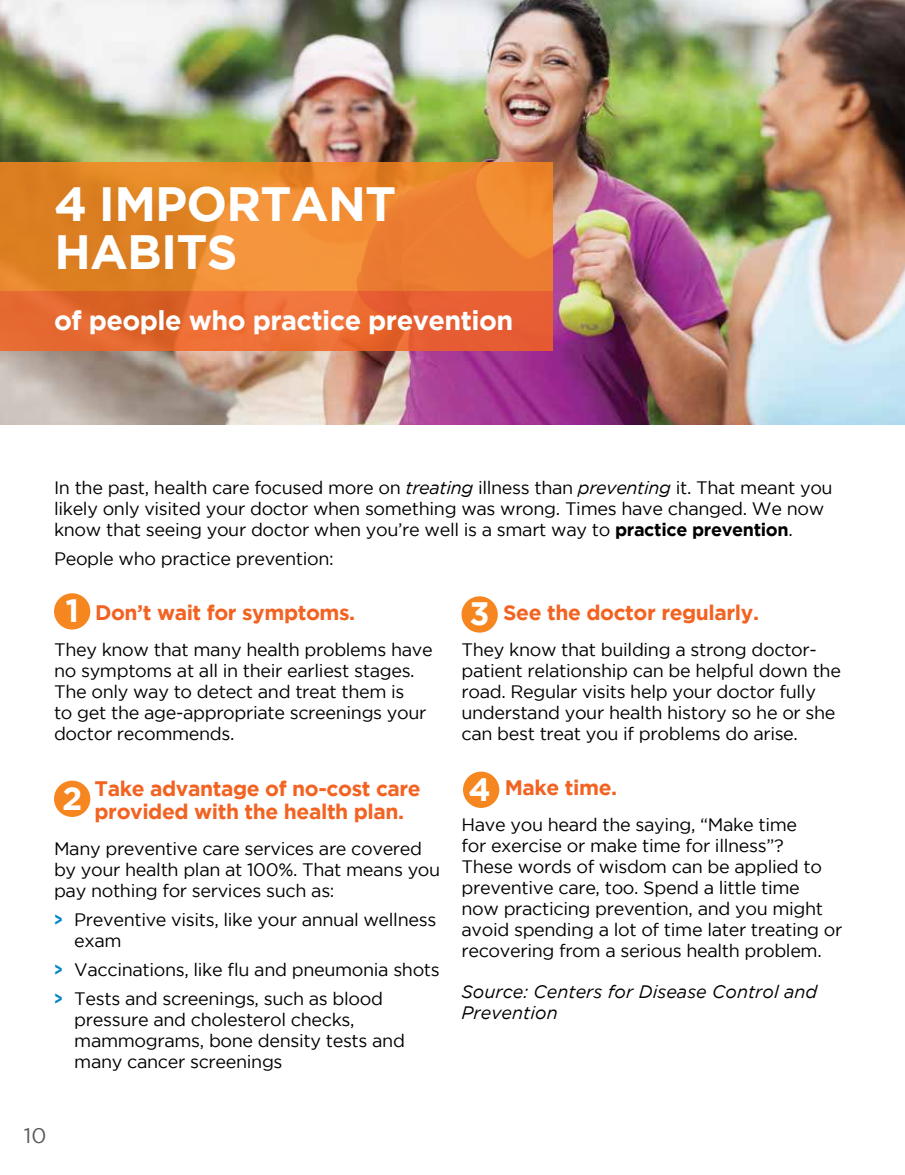
<style>
.page{position:relative;width:905px;height:1175px;background:#fff}
.page>*{position:absolute;margin:0;border:0;box-sizing:border-box;transform-origin:0 0}
.t1{font:700 48px/48px "Gotham";letter-spacing:-.015em;color:#fff}
.t2{font:700 27px "Gotham";letter-spacing:-.02em;color:#fff}
.t3{font:700 21px/22.5px "Gotham";letter-spacing:-.02em;color:#f26322}
.t4{font:21px "Gotham";color:#58595b}
.t5{font:18px/21px "Gotham";letter-spacing:-.02em;color:#000}
.t6{font:italic 18px/21px "Gotham";color:#000}
.s1{font-style:italic}
.s2{font-weight:700}
.s3{font-size:32.4px;color:#fff}
.s4{font-weight:700;color:#0083ca}
</style>
<div class="page">
<img style="left:0;top:0;width:904px;height:425px">
<svg style="left:0;top:291px;width:553px;height:60px;background:#e66631"></svg>
<svg style="left:0;top:162px;width:553px;height:129px;background:#e8852d"></svg>
<div style="left:54px;top:593px;width:36px;height:36px;background:#f6861f;border-radius:50%"></div>
<div style="left:54px;top:780px;width:36px;height:37px;background:#f6861f;border-radius:50%"></div>
<div style="left:461px;top:596px;width:37px;height:36px;background:#f6861f;border-radius:50%"></div>
<div style="left:463px;top:771px;width:36px;height:37px;background:#f6861f;border-radius:50%"></div>
<p class="t1" style="left:54px;top:179px;width:344px">4 IMPORTANT<br>HABITS</p>
<p class="t2" style="left:54px;top:305px;width:460px">of people who practice prevention</p>
<p class="t5" style="left:54px;top:477px;width:780px">In the past, health care focused more on <span class="s1">treating</span> illness than <span class="s1">preventing</span> it. That meant you likely only visited your doctor when something was wrong. Times have changed. We now know that seeing your doctor when you’re well is a smart way to <span class="s2">practice prevention</span>.</p>
<p class="t5" style="left:54px;top:548px;width:281px">People who practice prevention:</p>
<p class="t3" style="left:65px;top:601px;width:291px"><span class="s3">1</span> Don’t wait for symptoms.</p>
<p class="t5" style="left:54px;top:639px;width:380px">They know that many health problems have no symptoms at all in their earliest stages.<br>The only way to detect and treat them is<br>to get the age-appropriate screenings your doctor recommends.</p>
<p class="t3" style="left:469px;top:601px;width:291px"><span class="s3">3</span> See the doctor regularly.</p>
<p class="t5" style="left:461px;top:639px;width:381px">They know that building a strong doctor&shy;patient relationship can be helpful down the road. Regular visits help your doctor fully understand your health history so he or she can best treat you if problems do arise.</p>
<p class="t3" style="left:468px;top:775px;width:150px"><span class="s3">4</span> Make time.</p>
<p class="t5" style="left:461px;top:813px;width:382px">Have you heard the saying, “Make time<br>for exercise or make time for illness”?<br>These words of wisdom can be applied to preventive care, too. Spend a little time<br>now practicing prevention, and you might avoid spending a lot of time later treating or recovering from a serious health problem.</p>
<p class="t6" style="left:461px;top:981px;width:357px">Source: Centers for Disease Control and<br>Prevention</p>
<p class="t3" style="left:94px;top:777px;width:328px;text-indent:-32px"><span class="s3">2</span> Take advantage of no-cost care provided with the health plan.</p>
<p class="t5" style="left:54px;top:837px;width:388px">Many preventive care services are covered by your health plan at 100%. That means you pay nothing for services such as:</p>
<p class="t5" style="left:74px;top:908px;width:363px;text-indent:-20px"><span class="s4">&gt;</span> Preventive visits, like your annual wellness exam</p>
<p class="t5" style="left:54px;top:958px;width:387px"><span class="s4">&gt;</span> Vaccinations, like flu and pneumonia shots</p>
<p class="t5" style="left:74px;top:987px;width:332px;text-indent:-20px"><span class="s4">&gt;</span> Tests and screenings, such as blood pressure and cholesterol checks, mammograms, bone density tests and many cancer screenings</p>
<p class="t4" style="left:24px;top:1124px;width:24px">10</p>
</div>
